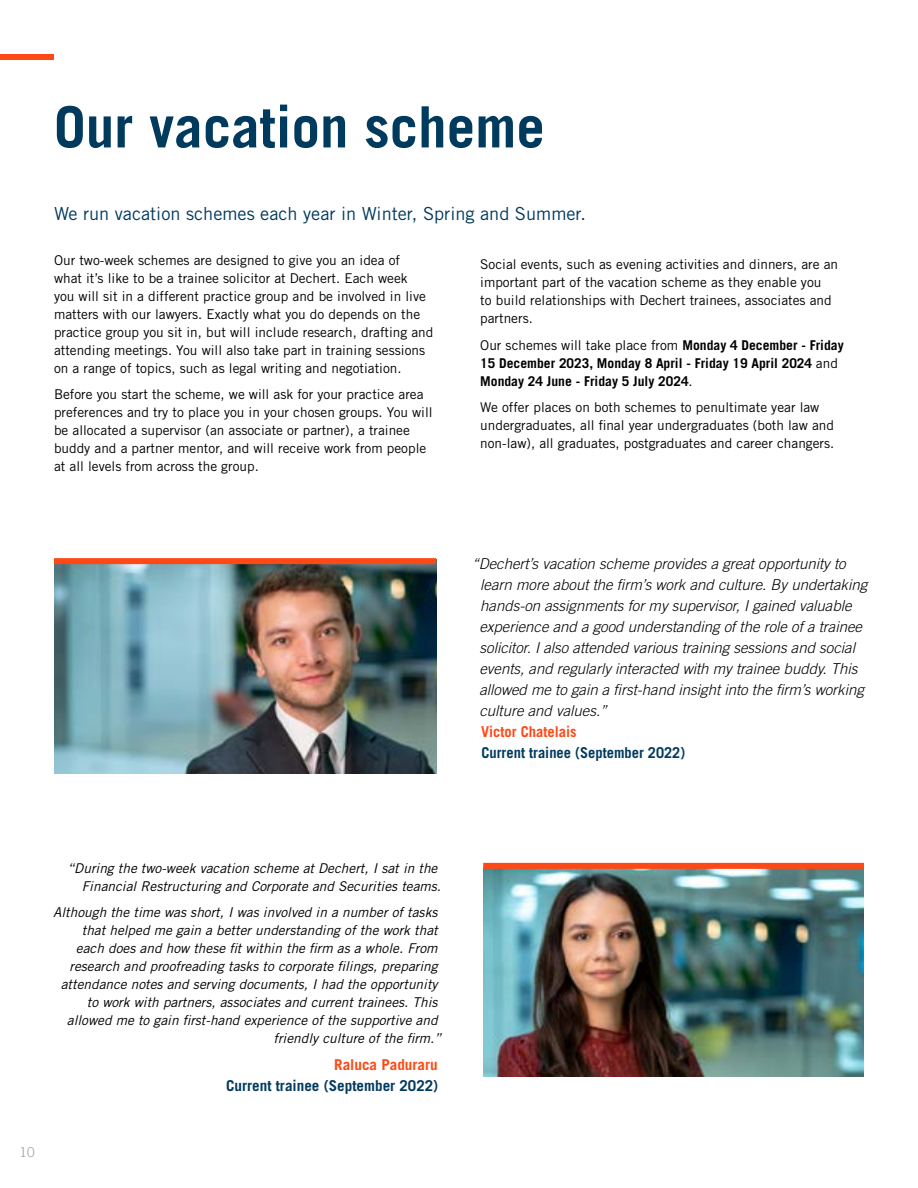
<style>
.page{position:relative;width:918px;height:1188px;background:#fff}
.page>*{position:absolute;margin:0;border:0;box-sizing:border-box;transform-origin:0 0}
.t1{font:700 57px "Trade Gothic LT Std";color:#003a5d}
.t2{font:18px "Trade Gothic LT Std";color:#003a5d}
.t3{font:italic 300 15px/21px "Trade Gothic LT Std";color:#000}
.t4{font:700 15px "Trade Gothic LT Std";color:#003a5d}
.t5{font:700 15px "Trade Gothic LT Std";color:#fe4815}
.t6{font:13.5px/18px "Trade Gothic LT Std";color:#000}
.t7{font:italic 13.5px/18px "Trade Gothic LT Std";color:#000;text-align:right}
.t8{font:700 13.5px/18px "Trade Gothic LT Std";color:#000}
.t9{font:300 13.5px "Trade Gothic";color:#9d9d9c}
.s1{font-weight:400}
</style>
<div class="page">
<div style="left:0;top:54px;width:54px;height:6px;background:#fe4815"></div>
<img style="left:483px;top:869px;width:381px;height:208px">
<div style="left:483px;top:863px;width:381px;height:6px;background:#fe4815"></div>
<img style="left:54px;top:564px;width:382px;height:209px">
<div style="left:54px;top:558px;width:382px;height:6px;background:#fe4815"></div>
<h1 class="t1" style="left:54px;top:92px;width:492px">Our vacation scheme</h1>
<h2 class="t2" style="left:54px;top:203px;width:534px">We run vacation schemes each year in Winter, Spring and Summer.</h2>
<p class="t6" style="left:54px;top:251px;width:381px">Our two-week schemes are designed to give you an idea of<br>what it’s like to be a trainee solicitor at Dechert. Each week<br>you will sit in a different practice group and be involved in live matters with our lawyers. Exactly what you do depends on the practice group you sit in, but will include research, drafting and attending meetings. You will also take part in training sessions on a range of topics, such as legal writing and negotiation.</p>
<p class="t6" style="left:54px;top:385px;width:380px">Before you start the scheme, we will ask for your practice area preferences and try to place you in your chosen groups. You will be allocated a supervisor (an associate or partner), a trainee buddy and a partner mentor, and will receive work from people at all levels from across the group.</p>
<p class="t6" style="left:480px;top:255px;width:359px">Social events, such as evening activities and dinners, are an important part of the vacation scheme as they enable you<br>to build relationships with Dechert trainees, associates and partners.</p>
<p class="t8" style="left:480px;top:336px;width:365px"><span class="s1">Our schemes will take place from</span> Monday 4 December - Friday<br>15 December 2023, Monday 8 April - Friday 19 April 2024 <span class="s1">and<br></span>Monday 24 June - Friday 5 July 2024<span class="s1">.</span></p>
<p class="t6" style="left:480px;top:398px;width:356px">We offer places on both schemes to penultimate year law undergraduates, all final year undergraduates (both law and non-law), all graduates, postgraduates and career changers.</p>
<p class="t3" style="left:479px;top:553px;width:389px;text-indent:-7px">“Dechert’s vacation scheme provides a great opportunity to learn more about the firm’s work and culture. By undertaking hands-on assignments for my supervisor, I gained valuable experience and a good understanding of the role of a trainee solicitor. I also attended various training sessions and social events, and regularly interacted with my trainee buddy. This allowed me to gain a first-hand insight into the firm’s working culture and values.”</p>
<p class="t5" style="left:481px;top:722px;width:97px">Victor Chatelais</p>
<p class="t4" style="left:481px;top:743px;width:205px">Current trainee (September 2022)</p>
<p class="t7" style="left:68px;top:859px;width:375px">“During the two-week vacation scheme at Dechert, I sat in the<br>Financial Restructuring and Corporate and Securities teams.</p>
<p class="t7" style="left:53px;top:904px;width:390px">Although the time was short, I was involved in a number of tasks that helped me gain a better understanding of the work that<br>each does and how these fit within the firm as a whole. From research and proofreading tasks to corporate filings, preparing attendance notes and serving documents, I had the opportunity to work with partners, associates and current trainees. This allowed me to gain first-hand experience of the supportive and friendly culture of the firm.”</p>
<p class="t5" style="left:334px;top:1055px;width:105px">Raluca Paduraru</p>
<p class="t4" style="left:226px;top:1076px;width:214px">Current trainee (September 2022)</p>
<p class="t9" style="left:19px;top:1144px;width:17px">10</p>
</div>
